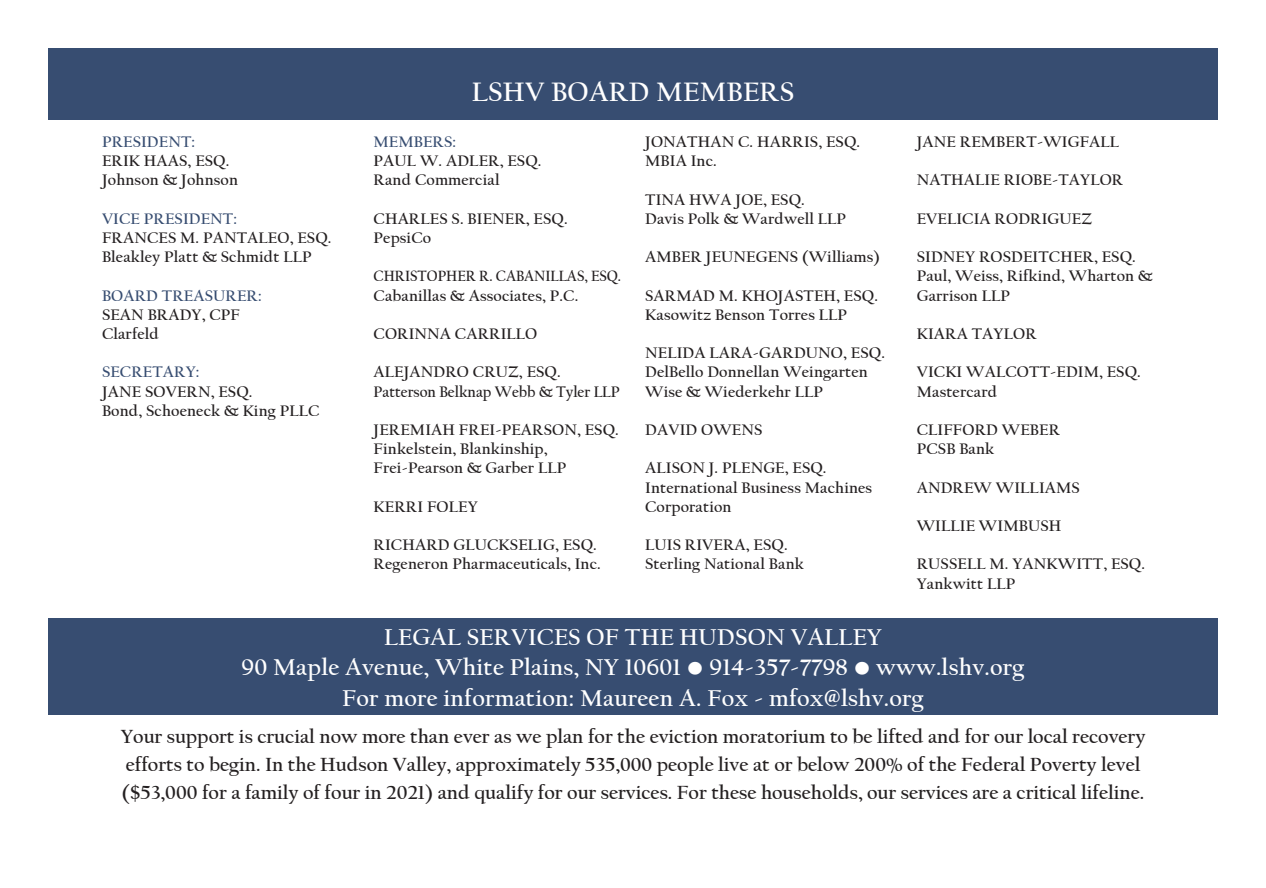
<style>
.page{position:relative;width:1266px;height:888px;background:#fff}
.page>*{position:absolute;margin:0;border:0;box-sizing:border-box;transform-origin:0 0}
.t1{font:700 28px "Californian FB";letter-spacing:.01em;color:#fff}
.t2{font:700 24px "Californian FB";letter-spacing:.01em;color:#fff}
.t3{font:700 20px/28px "Californian FB";color:#231f20}
.t4{font:700 16px/19.2px "Californian FB";letter-spacing:.01em;color:#231f20}
.t5{font:700 16px "Californian FB";letter-spacing:.01em;color:#374d71}
.t6{font:700 16px "Californian FB";letter-spacing:.01em;color:#231f20;scale:.94 1}
.t7{font:700 15.6px "Californian FB";color:#231f20;scale:.92 1}
</style>
<div class="page">
<div style="left:48px;top:48px;width:1170px;height:72px;background:#374d71"></div>
<div style="left:48px;top:618px;width:1170px;height:97px;background:#374d71"></div>
<p class="t5" style="left:102px;top:133px;width:95px">PRESIDENT:</p>
<p class="t4" style="left:102px;top:152px;width:129px">ERIK HAAS, ESQ.</p>
<p class="t4" style="left:102px;top:171px;width:138px">Johnson &amp; Johnson</p>
<p class="t5" style="left:102px;top:210px;width:137px">VICE PRESIDENT:</p>
<p class="t4" style="left:102px;top:228px;width:231px">FRANCES M. PANTALEO, ESQ.</p>
<p class="t4" style="left:102px;top:248px;width:211px">Bleakley Platt &amp; Schmidt LLP</p>
<p class="t5" style="left:102px;top:286px;width:161px">BOARD TREASURER:</p>
<p class="t4" style="left:102px;top:305px;width:140px">SEAN BRADY, CPF</p>
<p class="t4" style="left:102px;top:324px;width:58px">Clarfeld</p>
<p class="t5" style="left:102px;top:363px;width:99px">SECRETARY:</p>
<p class="t4" style="left:102px;top:382px;width:152px">JANE SOVERN, ESQ.</p>
<p class="t4" style="left:102px;top:401px;width:219px">Bond, Schoeneck &amp; King PLLC</p>
<p class="t1" style="left:472px;top:76px;width:324px">LSHV BOARD MEMBERS</p>
<p class="t5" style="left:374px;top:133px;width:84px">MEMBERS:</p>
<p class="t4" style="left:374px;top:152px;width:169px">PAUL W. ADLER, ESQ.</p>
<p class="t4" style="left:374px;top:171px;width:127px">Rand Commercial</p>
<p class="t4" style="left:374px;top:209px;width:196px">CHARLES S. BIENER, ESQ.</p>
<p class="t4" style="left:374px;top:228px;width:59px">PepsiCo</p>
<p class="t7" style="left:374px;top:268px;width:271px">CHRISTOPHER R. CABANILLAS, ESQ.</p>
<p class="t4" style="left:374px;top:286px;width:206px">Cabanillas &amp; Associates, P.C.</p>
<p class="t4" style="left:374px;top:324px;width:165px">CORINNA CARRILLO</p>
<p class="t4" style="left:374px;top:363px;width:189px">ALEJANDRO CRUZ, ESQ.</p>
<p class="t6" style="left:374px;top:382px;width:264px">Patterson Belknap Webb &amp; Tyler LLP</p>
<p class="t4" style="left:374px;top:420px;width:247px">JEREMIAH FREI-PEARSON, ESQ.</p>
<p class="t4" style="left:374px;top:440px;width:194px">Finkelstein, Blankinship,<br>Frei-Pearson &amp; Garber LLP</p>
<p class="t4" style="left:374px;top:497px;width:106px">KERRI FOLEY</p>
<p class="t4" style="left:374px;top:536px;width:225px">RICHARD GLUCKSELIG, ESQ.</p>
<p class="t4" style="left:374px;top:555px;width:229px">Regeneron Pharmaceuticals, Inc.</p>
<p class="t4" style="left:645px;top:132px;width:216px">JONATHAN C. HARRIS, ESQ.</p>
<p class="t4" style="left:645px;top:152px;width:73px">MBIA Inc.</p>
<p class="t4" style="left:645px;top:190px;width:161px">TINA HWA JOE, ESQ.</p>
<p class="t4" style="left:645px;top:209px;width:202px">Davis Polk &amp; Wardwell LLP</p>
<p class="t4" style="left:645px;top:248px;width:236px">AMBER JEUNEGENS (Williams)</p>
<p class="t4" style="left:645px;top:286px;width:234px">SARMAD M. KHOJASTEH, ESQ.</p>
<p class="t4" style="left:645px;top:305px;width:203px">Kasowitz Benson Torres LLP</p>
<p class="t4" style="left:645px;top:344px;width:241px">NELIDA LARA-GARDUNO, ESQ.</p>
<p class="t4" style="left:645px;top:363px;width:224px">DelBello Donnellan Weingarten<br>Wise &amp; Wiederkehr LLP</p>
<p class="t4" style="left:645px;top:420px;width:119px">DAVID OWENS</p>
<p class="t4" style="left:645px;top:459px;width:183px">ALISON J. PLENGE, ESQ.</p>
<p class="t4" style="left:645px;top:478px;width:229px">International Business Machines<br>Corporation</p>
<p class="t4" style="left:645px;top:536px;width:144px">LUIS RIVERA, ESQ.</p>
<p class="t4" style="left:645px;top:555px;width:160px">Sterling National Bank</p>
<p class="t4" style="left:917px;top:132px;width:204px">JANE REMBERT-WIGFALL</p>
<p class="t4" style="left:917px;top:171px;width:208px">NATHALIE RIOBE-TAYLOR</p>
<p class="t4" style="left:917px;top:209px;width:177px">EVELICIA RODRIGUEZ</p>
<p class="t4" style="left:917px;top:248px;width:221px">SIDNEY ROSDEITCHER, ESQ.</p>
<p class="t4" style="left:917px;top:267px;width:238px">Paul, Weiss, Rifkind, Wharton &amp;<br>Garrison LLP</p>
<p class="t4" style="left:917px;top:324px;width:121px">KIARA TAYLOR</p>
<p class="t4" style="left:917px;top:363px;width:226px">VICKI WALCOTT-EDIM, ESQ.</p>
<p class="t4" style="left:917px;top:382px;width:82px">Mastercard</p>
<p class="t4" style="left:917px;top:420px;width:145px">CLIFFORD WEBER</p>
<p class="t4" style="left:917px;top:440px;width:79px">PCSB Bank</p>
<p class="t4" style="left:917px;top:478px;width:165px">ANDREW WILLIAMS</p>
<p class="t4" style="left:917px;top:516px;width:146px">WILLIE WIMBUSH</p>
<p class="t4" style="left:917px;top:555px;width:230px">RUSSELL M. YANKWITT, ESQ.</p>
<p class="t4" style="left:917px;top:574px;width:100px">Yankwitt LLP</p>
<p class="t2" style="left:384px;top:623px;width:499px">LEGAL SERVICES OF THE HUDSON VALLEY</p>
<p class="t2" style="left:242px;top:654px;width:784px">90 Maple Avenue, White Plains, NY 10601 • 914-357-7798 • www.lshv.org</p>
<p class="t2" style="left:342px;top:684px;width:583px">For more information: Maureen A. Fox - mfox@lshv.org</p>
<p class="t3" style="left:121px;top:722px;width:1026px">Your support is crucial now more than ever as we plan for the eviction moratorium to be lifted and for our local recovery efforts to begin. In the Hudson Valley, approximately 535,000 people live at or below 200% of the Federal Poverty level ($53,000 for a family of four in 2021) and qualify for our services. For these households, our services are a critical lifeline.</p>
</div>
